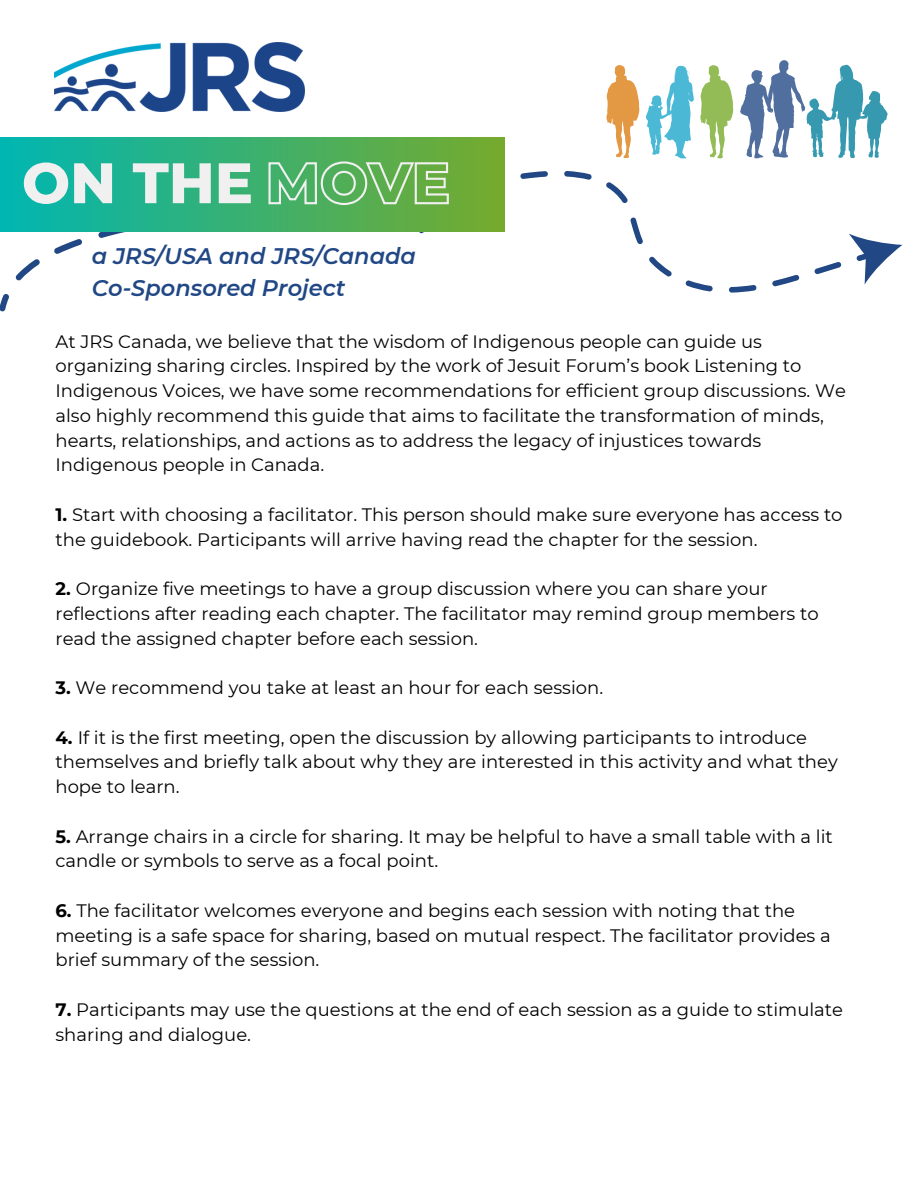
<style>
.page{position:relative;width:918px;height:1188px;background:#fff}
.page>*{position:absolute;margin:0;border:0;box-sizing:border-box;transform-origin:0 0}
.t1{font:800 57px "Montserrat";color:#f0f0f0}
.t2{font:italic 600 22.5px/31.5px "Montserrat";color:#214885}
.t3{font:18px/24.8px "Montserrat";color:#000}
.s1{color:rgb(0 0 0/0)}
.s2{font-weight:700}
</style>
<div class="page">
<svg style="left:520px;top:171px;width:321px;height:121px"></svg>
<svg style="left:849px;top:234px;width:53px;height:51px"></svg>
<div style="left:0;top:138px;width:505px;height:94px;background:linear-gradient(to right,#00b6b2,#76aa2c)"></div>
<svg style="left:0;top:221px;width:174px;height:91px"></svg>
<svg style="left:646px;top:66px;width:47px;height:92px"></svg>
<svg style="left:700px;top:65px;width:33px;height:93px"></svg>
<svg style="left:740px;top:60px;width:148px;height:98px"></svg>
<svg style="left:606px;top:65px;width:33px;height:93px"></svg>
<img style="left:55px;top:43px;width:250px;height:69px">
<svg style="left:267px;top:160px;width:183px;height:46px;background:#76bc75"></svg>
<p class="t1" style="left:22px;top:148px;width:430px">ON THE <span class="s1">MOVE</span></p>
<p class="t2" style="left:92px;top:241px;width:326px">a JRS/USA and JRS/Canada<br>Co-Sponsored Project</p>
<p class="t3" style="left:56px;top:329px;width:792px">At JRS Canada, we believe that the wisdom of Indigenous people can guide us organizing sharing circles. Inspired by the work of Jesuit Forum’s book Listening to Indigenous Voices, we have some recommendations for efficient group discussions. We also highly recommend this guide that aims to facilitate the transformation of minds, hearts, relationships, and actions as to address the legacy of injustices towards Indigenous people in Canada.</p>
<h1 class="t3" style="left:56px;top:502px;width:789px"><span class="s2">1.</span> Start with choosing a facilitator. This person should make sure everyone has access to the guidebook. Participants will arrive having read the chapter for the session.</h1>
<h1 class="t3" style="left:56px;top:576px;width:765px"><span class="s2">2.</span> Organize five meetings to have a group discussion where you can share your reflections after reading each chapter. The facilitator may remind group members to read the assigned chapter before each session.</h1>
<p class="t3" style="left:56px;top:675px;width:549px"><span class="s2">3.</span> We recommend you take at least an hour for each session.</p>
<p class="t3" style="left:56px;top:725px;width:784px"><span class="s2">4.</span> If it is the first meeting, open the discussion by allowing participants to introduce themselves and briefly talk about why they are interested in this activity and what they hope to learn.</p>
<h2 class="t3" style="left:56px;top:824px;width:779px"><span class="s2">5.</span> Arrange chairs in a circle for sharing. It may be helpful to have a small table with a lit candle or symbols to serve as a focal point.</h2>
<p class="t3" style="left:56px;top:898px;width:777px"><span class="s2">6.</span> The facilitator welcomes everyone and begins each session with noting that the meeting is a safe space for sharing, based on mutual respect. The facilitator provides a brief summary of the session.</p>
<p class="t3" style="left:56px;top:997px;width:789px"><span class="s2">7.</span> Participants may use the questions at the end of each session as a guide to stimulate sharing and dialogue.</p>
</div>
